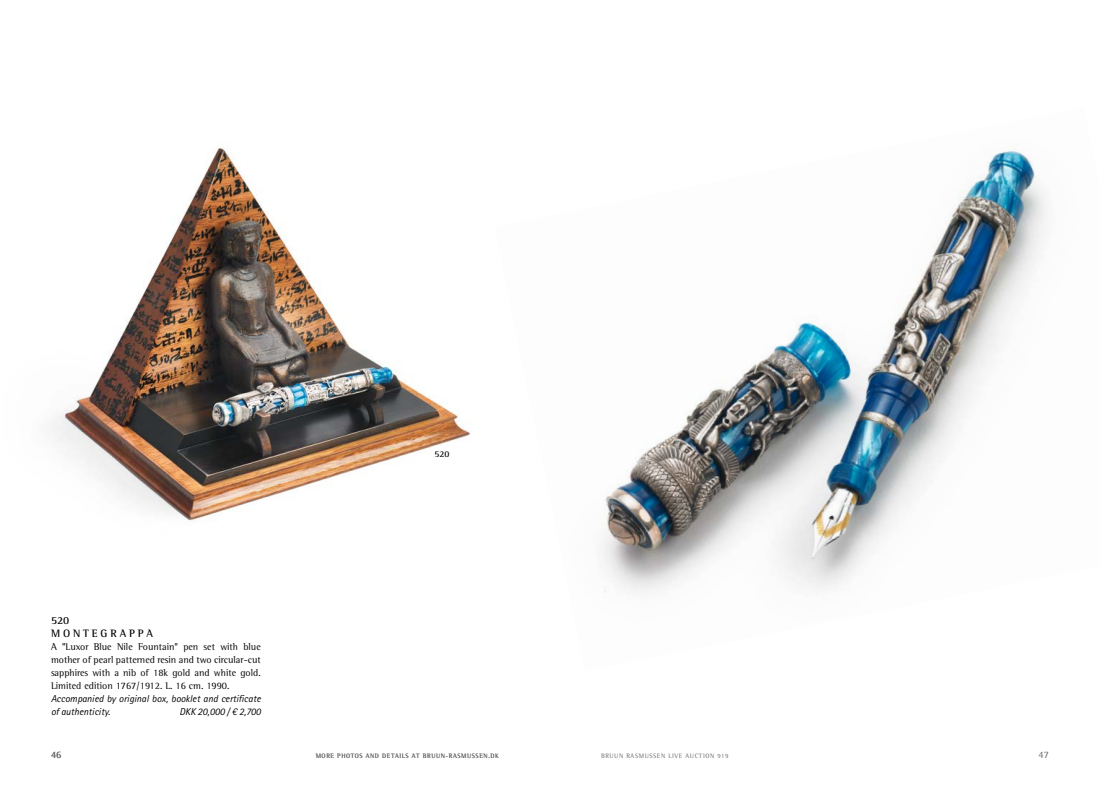
<style>
.page{position:relative;width:1100px;height:794px;background:#fff}
.page>*{position:absolute;margin:0;border:0;box-sizing:border-box;transform-origin:0 0}
.t1{font:700 11px/13px "Rotis Semi Serif Pro";letter-spacing:.26em;color:#000}
.t2{font:10px/13px "Rotis Semi Serif Pro";color:#000;text-align:justify}
.t3{font:italic 10px/13px "Rotis Sans Serif Pro";color:#000}
.t4{font:10px "Rotis Semi Serif Pro";color:#6a6a69}
.t5{font:700 9px "Rotis Semi Serif Pro";color:#000}
.t6{font:6.5px "Rotis Semi Serif Pro";letter-spacing:.095em;color:#6a6a69}
</style>
<div class="page">
<img style="left:602px;top:150px;width:446px;height:443px">
<img style="left:51px;top:148px;width:420px;height:375px">
<p class="t1" style="left:51px;top:613px;width:104px">520<br>MONTEGRAPPA</p>
<p class="t2" style="left:51px;top:639px;width:211px">A "Luxor Blue Nile Fountain" pen set with blue mother of pearl patterned resin and two circular-cut sapphires with a nib of 18k gold and white gold.<br>Limited edition 1767/1912. L. 16 cm. 1990.</p>
<p class="t3" style="left:51px;top:692px;width:211px">Accompanied by original box, booklet and certificate of authenticity.</p>
<p class="t3" style="left:179px;top:705px;width:83px">DKK 20,000 / € 2,700</p>
<p class="t5" style="left:435px;top:448px;width:17px">520</p>
<p class="t4" style="left:51px;top:749px;width:12px">46</p>
<p class="t6" style="left:601px;top:752px;width:129px">BRUUN RASMUSSEN LIVE AUCTION 919</p>
<p class="t4" style="left:1038px;top:749px;width:12px">47</p>
<p class="t6" style="left:316px;top:752px;width:185px">MORE PHOTOS AND DETAILS AT BRUUN-RASMUSSEN.DK</p>
</div>
